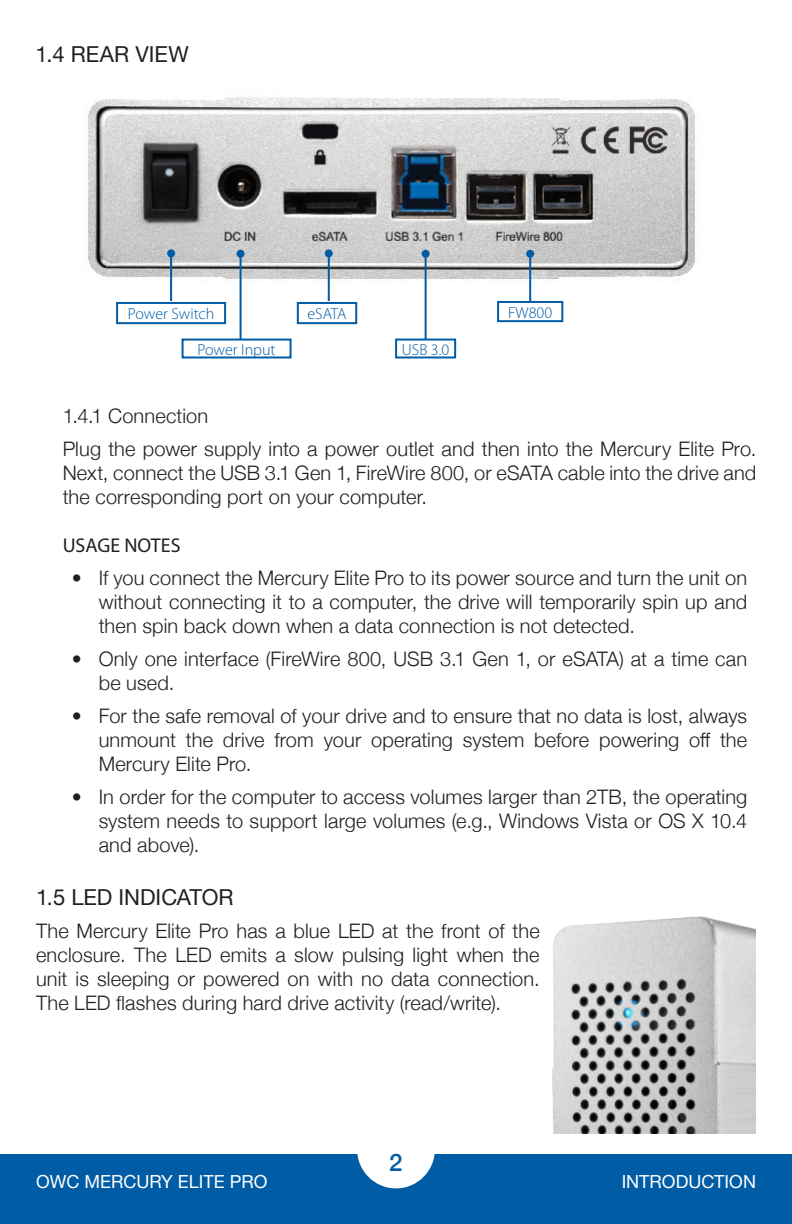
<style>
.page{position:relative;width:792px;height:1224px;background:#fff}
.page>*{position:absolute;margin:0;border:0;box-sizing:border-box;transform-origin:0 0}
.t1{font:500 24px "Helvetica Neue";color:#015ca6}
.t2{font:22px "Helvetica Neue";color:#231f20}
.Header_Paragraph{font:300 20px/24px "Helvetica Neue";letter-spacing:.005em;color:#231f20;text-align:justify}
.Subhead_Paragraph{font:300 20px/24px "Helvetica Neue";letter-spacing:.01em;color:#231f20;text-align:justify}
.Subhead{font:300 20px "Helvetica Neue";letter-spacing:.01em;color:#231f20}
.t3{font:20px "Myriad Pro";color:#231f20}
.t4{font:18px "Helvetica Neue";color:#fff}
.t5{font:300 16px "Myriad Pro";color:#015ca6}
</style>
<div class="page">
<div style="left:0;top:1155px;width:792px;height:69px;background:#015ca6"></div>
<div style="left:357px;top:1111px;width:78px;height:77px;background:#fff;border-radius:50%"></div>
<img style="left:88px;top:97px;width:607px;height:186px">
<img style="left:552px;top:916px;width:204px;height:218px">
<div style="left:182px;top:339px;width:110px;height:19px;border:2px solid #015ca6"></div>
<div style="left:297px;top:302px;width:60px;height:22px;border:2px solid #015ca6"></div>
<div style="left:395px;top:339px;width:61px;height:19px;border:2px solid #015ca6"></div>
<div style="left:497px;top:301px;width:66px;height:21px;border:2px solid #015ca6"></div>
<hr style="left:425px;top:254px;width:2px;height:86px;background:#015ca6">
<div style="left:422px;top:250px;width:8px;height:8px;background:#015ca6;border-radius:50%"></div>
<div style="left:116px;top:302px;width:110px;height:22px;border:2px solid #015ca6"></div>
<hr style="left:529px;top:254px;width:2px;height:47px;background:#015ca6">
<div style="left:526px;top:250px;width:8px;height:8px;background:#015ca6;border-radius:50%"></div>
<hr style="left:328px;top:253px;width:2px;height:48px;background:#015ca6">
<div style="left:325px;top:249px;width:8px;height:8px;background:#015ca6;border-radius:50%"></div>
<hr style="left:240px;top:254px;width:2px;height:86px;background:#015ca6">
<div style="left:237px;top:250px;width:8px;height:8px;background:#015ca6;border-radius:50%"></div>
<hr style="left:170px;top:253px;width:2px;height:48px;background:#015ca6">
<div style="left:167px;top:249px;width:8px;height:8px;background:#015ca6;border-radius:50%"></div>
<p class="t2" style="left:36px;top:38px;width:155px">1.4 REAR VIEW</p>
<p class="t5" style="left:128px;top:305px;width:88px">Power Switch</p>
<p class="t5" style="left:508px;top:303px;width:45px">FW800</p>
<p class="t5" style="left:308px;top:305px;width:40px">eSATA</p>
<p class="t5" style="left:198px;top:340px;width:79px">Power Input</p>
<p class="t5" style="left:402px;top:340px;width:49px">USB 3.0</p>
<p class="Subhead" style="left:63px;top:399px;width:147px">1.4.1 Connection</p>
<p class="Subhead_Paragraph" style="left:63px;top:435px;width:695px">Plug the power supply into a power outlet and then into the Mercury Elite Pro.<br>Next, connect the USB 3.1 Gen 1, FireWire 800, or eSATA cable into the drive and the corresponding port on your computer.</p>
<p class="t3" style="left:63px;top:533px;width:119px">USAGE NOTES</p>
<p class="Header_Paragraph" style="left:99px;top:564px;width:650px;text-indent:-27px">• If you connect the Mercury Elite Pro to its power source and turn the unit on without connecting it to a computer, the drive will temporarily spin up and then spin back down when a data connection is not detected.</p>
<p class="Header_Paragraph" style="left:99px;top:645px;width:650px;text-indent:-27px">• Only one interface (FireWire 800, USB 3.1 Gen 1, or eSATA) at a time can be used.</p>
<p class="Header_Paragraph" style="left:99px;top:702px;width:650px;text-indent:-27px">• For the safe removal of your drive and to ensure that no data is lost, always unmount the drive from your operating system before powering off the Mercury Elite Pro.</p>
<p class="Header_Paragraph" style="left:99px;top:783px;width:650px;text-indent:-27px">• In order for the computer to access volumes larger than 2TB, the operating system needs to support large volumes (e.g., Windows Vista or OS X 10.4 and above).</p>
<p class="t2" style="left:36px;top:881px;width:199px">1.5 LED INDICATOR</p>
<p class="Header_Paragraph" style="left:36px;top:917px;width:505px">The Mercury Elite Pro has a blue LED at the front of the enclosure. The LED emits a slow pulsing light when the unit is sleeping or powered on with no data connection.<br>The LED flashes during hard drive activity (read/write).</p>
<p class="t1" style="left:389px;top:1143px;width:15px">2</p>
<p class="t4" style="left:36px;top:1169px;width:233px">OWC MERCURY ELITE PRO</p>
<p class="t4" style="left:622px;top:1169px;width:136px">INTRODUCTION</p>
</div>
